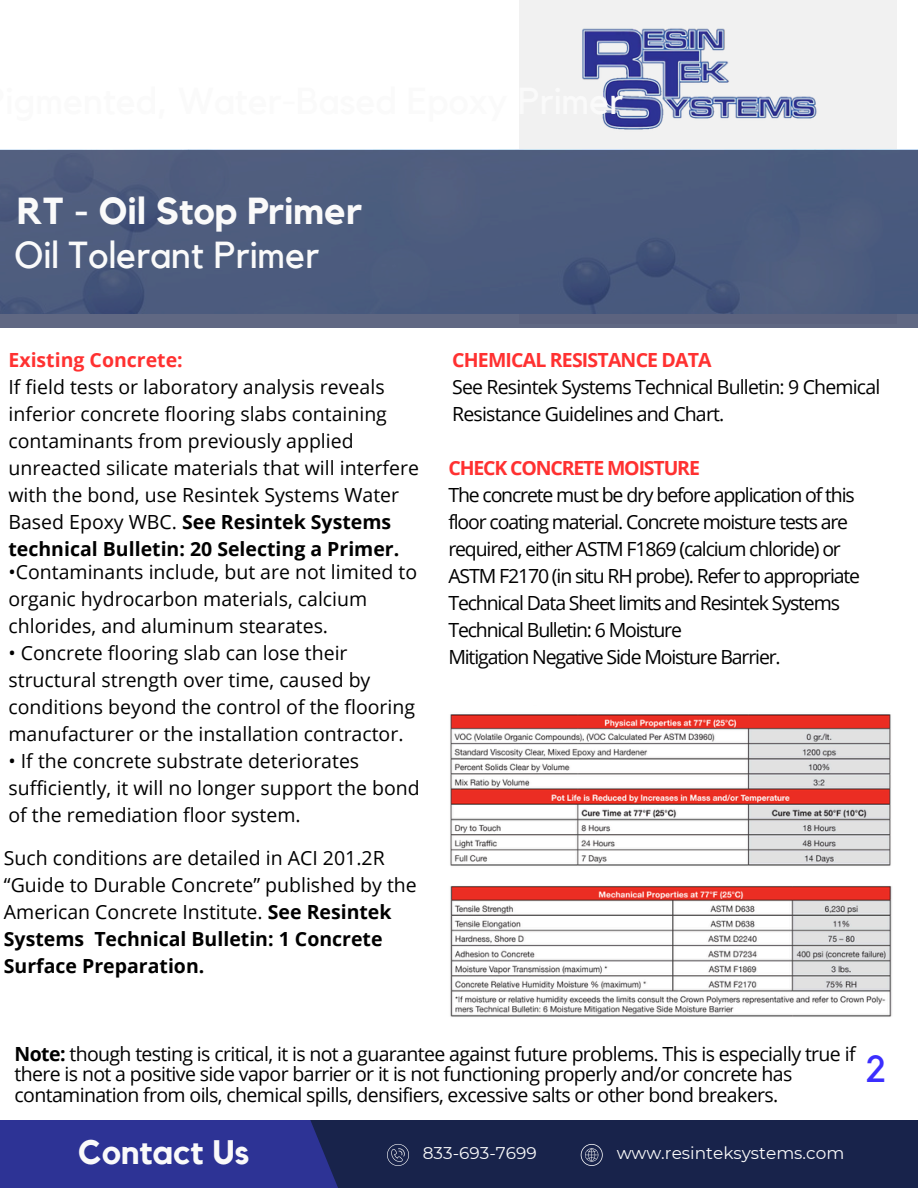
<style>
.page{position:relative;width:918px;height:1188px;background:#fff}
.page>*{position:absolute;margin:0;border:0;box-sizing:border-box;transform-origin:0 0}
.t1{font:37.5px "Kollektif";color:#fafafa}
.t2{font:700 37.5px "Kollektif";color:#fafafa}
.t3{font:37.5px "Kollektif";color:#3b2efe}
.t4{font:700 33.9px "Kollektif";color:#fafafa}
.t5{font:19.5px/27px "Open Sans";color:#000}
.t6{font:19.5px/27px "Open Sans";letter-spacing:-.06em;color:#000}
.t7{font:19.5px/20.2px "Open Sans";letter-spacing:-.03em;color:#000}
.t8{font:19.5px/27px "Open Sans";letter-spacing:-.04em;color:#000}
.t9{font:16.95px "Montserrat";color:#fafafa}
.s1{font-weight:700;color:#ff3131}
.s2{font-weight:700}
</style>
<div class="page">
<div style="left:519px;top:0;width:377px;height:324px;background:#f1f1f1"></div>
<div style="left:234px;top:1120px;width:684px;height:68px;background:#18234b"></div>
<div style="left:0;top:1120px;width:338px;height:68px;background:#2d3395"></div>
<svg style="left:581px;top:1144px;width:22px;height:22px"></svg>
<svg style="left:387px;top:1144px;width:22px;height:22px"></svg>
<svg style="left:0;top:150px;width:918px;height:178px;fill:#4d5d7e"></svg>
<img style="left:582px;top:28px;width:235px;height:102px">
<img style="left:450px;top:714px;width:442px;height:303px">
<p class="t2" style="left:17px;top:194px;width:346px">RT - Oil Stop Primer</p>
<p class="t1" style="left:15px;top:238px;width:306px">Oil Tolerant Primer</p>
<h3 class="t5" style="left:9px;top:346px;width:412px"><span class="s1">Existing Concrete:<br></span>If field tests or laboratory analysis reveals inferior concrete flooring slabs containing contaminants from previously applied unreacted silicate materials that will interfere with the bond, use Resintek Systems Water Based Epoxy WBC. <span class="s2">See Resintek Systems technical Bulletin: 20 Selecting a Primer.</span></h3>
<h3 class="t5" style="left:9px;top:558px;width:410px">•Contaminants include, but are not limited to organic hydrocarbon materials, calcium chlorides, and aluminum stearates.</h3>
<h3 class="t5" style="left:9px;top:639px;width:408px">• Concrete flooring slab can lose their structural strength over time, caused by conditions beyond the control of the flooring manufacturer or the installation contractor.</h3>
<h3 class="t5" style="left:9px;top:747px;width:413px">• If the concrete substrate deteriorates sufficiently, it will no longer support the bond of the remediation floor system.</h3>
<p class="t5" style="left:4px;top:844px;width:414px">Such conditions are detailed in ACI 201.2R “Guide to Durable Concrete” published by the American Concrete Institute. <span class="s2">See Resintek Systems Technical Bulletin: 1 Concrete Surface Preparation.</span></p>
<p class="t8" style="left:452px;top:346px;width:430px"><span class="s1">CHEMICAL RESISTANCE DATA<br></span>See Resintek Systems Technical Bulletin: 9 Chemical<br>Resistance Guidelines and Chart.</p>
<h3 class="t6" style="left:448px;top:454px;width:413px"><span class="s1">CHECK CONCRETE MOISTURE<br></span>The concrete must be dry before application of this floor coating material. Concrete moisture tests are required, either ASTM F1869 (calcium chloride) or ASTM F2170 (in situ RH probe). Refer to appropriate Technical Data Sheet limits and Resintek Systems Technical Bulletin: 6 Moisture<br>Mitigation Negative Side Moisture Barrier.</h3>
<h1 class="t7" style="left:15px;top:1044px;width:842px"><span class="s2">Note:</span> though testing is critical, it is not a guarantee against future problems. This is especially true if there is not a positive side vapor barrier or it is not functioning properly and/or concrete has contamination from oils, chemical spills, densifiers, excessive salts or other bond breakers.</h1>
<h3 class="t3" style="left:865px;top:1051px;width:22px">2</h3>
<h3 class="t4" style="left:78px;top:1137px;width:173px">Contact Us</h3>
<h2 class="t9" style="left:423px;top:1142px;width:115px">833-693-7699</h2>
<h1 class="t9" style="left:617px;top:1142px;width:229px">www.resinteksystems.com</h1>
</div>
